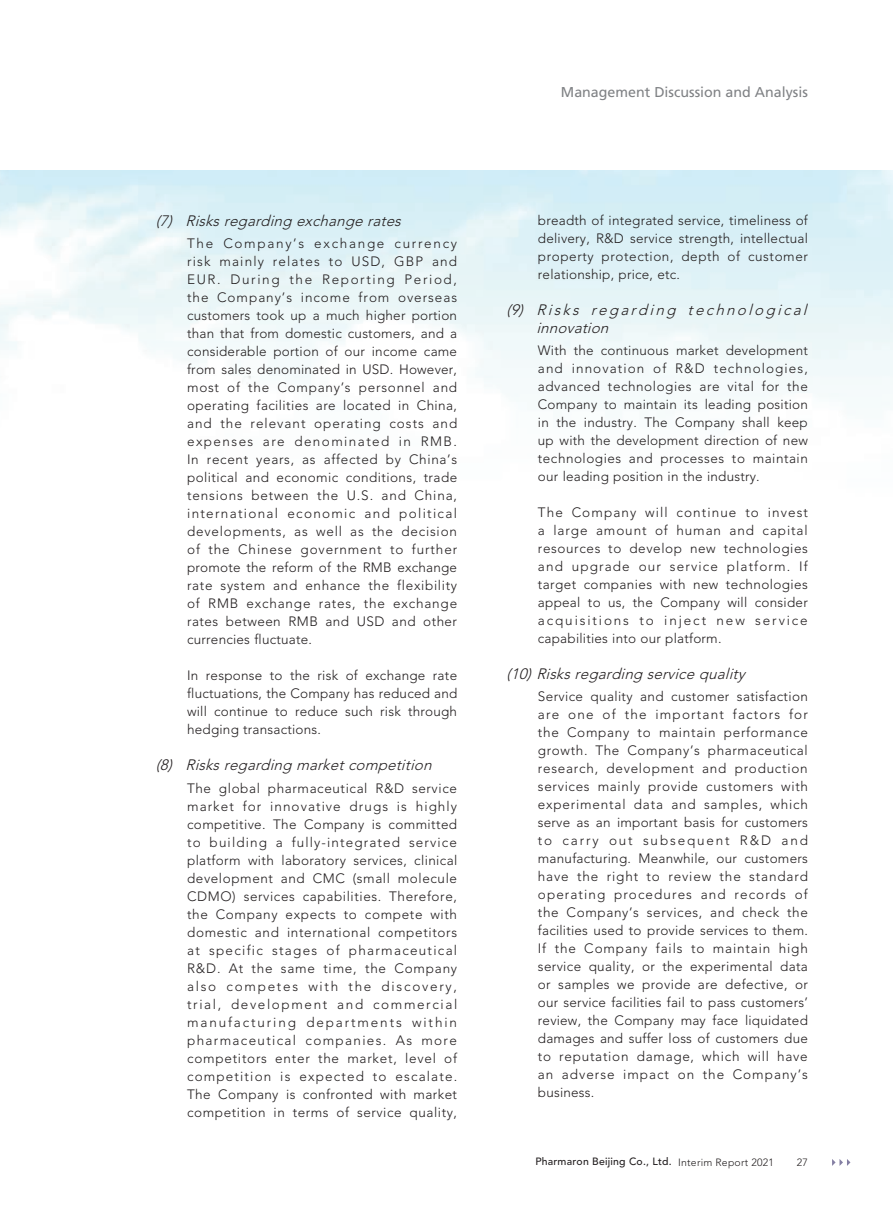
<style>
.page{position:relative;width:893px;height:1212px;background:#fff}
.page>*{position:absolute;margin:0;border:0;box-sizing:border-box;transform-origin:0 0}
.t1{font:italic 300 15px/18px "Avenir LT Std";color:#231f20}
.t2{font:14.25px "Frutiger LT Std";color:#808285}
.t3{font:300 13.5px/18px "Avenir LT Std";letter-spacing:.03em;color:#231f20;text-align:justify}
.t4{font:500 10.5px "Avenir LT Std";letter-spacing:.02em;color:#231f20}
.t5{font:300 10.5px "Avenir LT Std";color:#231f20}
.s1{font-weight:300}
</style>
<div class="page">
<svg style="left:832px;top:1159px;width:18px;height:7px"></svg>
<p class="t1" style="left:156px;top:212px;width:251px">(7) Risksregarding exchange rates</p>
<p class="t3" style="left:187px;top:235px;width:272px">The Company’s exchange currency risk mainly relates to USD, GBP and EUR. During the Reporting Period, the Company’s income from overseas customers took up a much higher portion than that from domestic customers, and a considerable portion of our income came from sales denominated in USD. However, most of the Company’s personnel and operating facilities are located in China, and the relevant operating costs and expenses are denominated in RMB.<br>In recent years, as affected by China’s political and economic conditions, trade tensions between the U.S. and China, international economic and political developments, as well as the decision of the Chinese government to further promote the reform of the RMB exchange rate system and enhance the flexibility of RMB exchange rates, the exchange rates between RMB and USD and other currencies fluctuate.</p>
<p class="t3" style="left:187px;top:667px;width:272px">In response to the risk of exchange rate fluctuations, the Company has reduced and will continue to reduce such risk through hedging transactions.</p>
<p class="t1" style="left:156px;top:756px;width:282px">(8) Risksregarding marketcompetition</p>
<p class="t3" style="left:187px;top:779px;width:272px">The global pharmaceutical R&amp;D service market for innovative drugs is highly competitive. The Company is committed to building a fully-integrated service platform with laboratory services, clinical development and CMC (small molecule CDMO) services capabilities. Therefore, the Company expects to compete with domestic and international competitors at specific stages of pharmaceutical R&amp;D. At the same time, the Company also competes with the discovery, trial, development and commercial manufacturing departments within pharmaceutical companies. As more competitors enter the market, level of competition is expected to escalate.<br>The Company is confronted with market competition in terms of service quality,</p>
<p class="t2" style="left:561px;top:84px;width:249px">Management Discussion and Analysis</p>
<p class="t3" style="left:538px;top:211px;width:272px">breadth of integrated service, timeliness of delivery, R&amp;D service strength, intellectual property protection, depth of customer relationship, price, etc.</p>
<p class="t1" style="left:536px;top:301px;width:276px;text-indent:-30px">(9) Risks regarding technological innovation</p>
<p class="t3" style="left:538px;top:341px;width:272px">With the continuous market development and innovation of R&amp;D technologies, advanced technologies are vital for the Company to maintain its leading position in the industry. The Company shall keep up with the development direction of new technologies and processes to maintain our leading position in the industry.</p>
<p class="t3" style="left:538px;top:503px;width:272px">The Company will continue to invest a large amount of human and capital resources to develop new technologies and upgrade our service platform. If target companies with new technologies appeal to us, the Company will consider acquisitions to inject new service capabilities into our platform.</p>
<p class="t1" style="left:507px;top:665px;width:244px">(10)Risksregarding service quality</p>
<p class="t3" style="left:538px;top:688px;width:272px">Service quality and customer satisfaction are one of the important factors for the Company to maintain performance growth. The Company’s pharmaceutical research, development and production services mainly provide customers with experimental data and samples, which serve as an important basis for customers to carry out subsequent R&amp;D and manufacturing. Meanwhile, our customers have the right to review the standard operating procedures and records of the Company’s services, and check the facilities used to provide services to them.<br>If the Company fails to maintain high service quality, or the experimental data or samples we provide are defective, or our service facilities fail to pass customers’ review, the Company may face liquidated damages and suffer loss of customers due to reputation damage, which will have an adverse impact on the Company’s business.</p>
<p class="t4" style="left:535px;top:1155px;width:240px">Pharmaron Beijing Co., Ltd. <span class="s1">Interim Report 2021</span></p>
<p class="t5" style="left:797px;top:1156px;width:13px">27</p>
</div>
